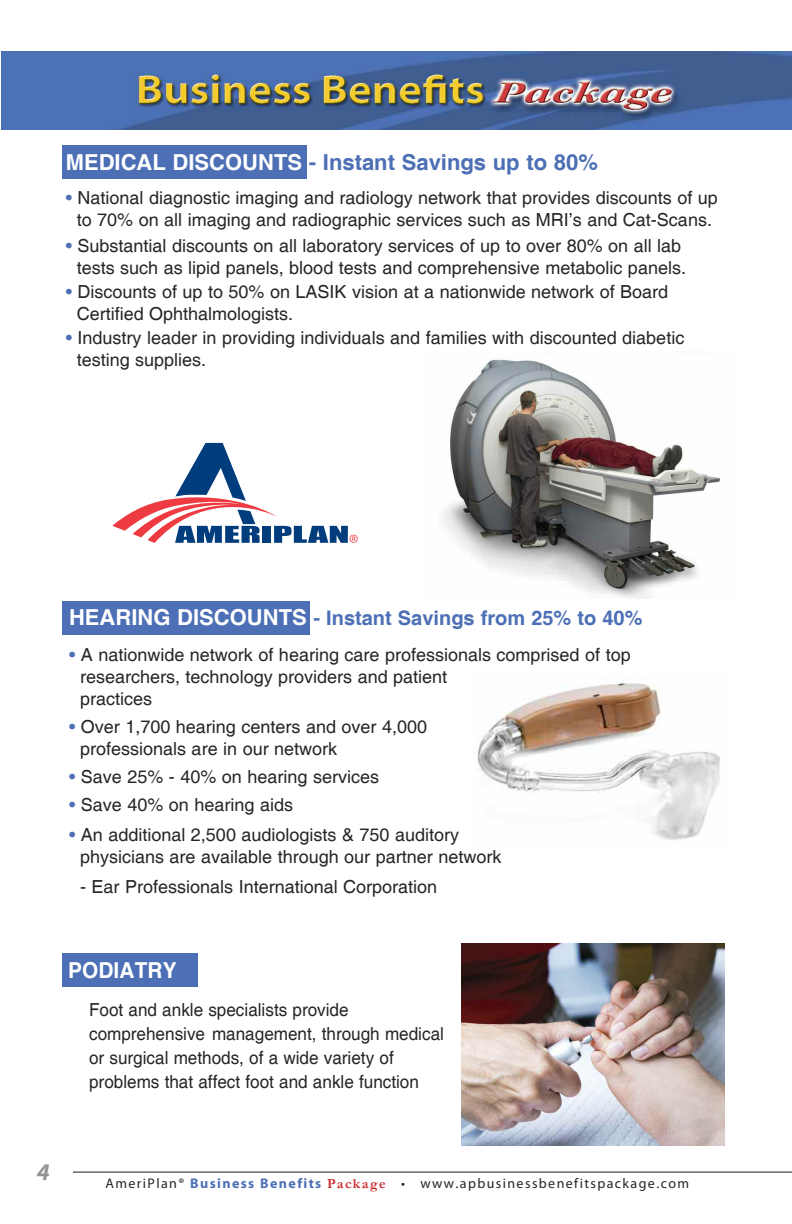
<style>
.page{position:relative;width:792px;height:1224px;background:#fff}
.page>*{position:absolute;margin:0;border:0;box-sizing:border-box;transform-origin:0 0}
.t1{font:italic 700 24px "Myriad Pro";color:#939393}
.t2{font:700 22px "Helvetica";color:#4c6fb5}
.t3{font:700 22px "Helvetica";letter-spacing:.005em;color:#fff;scale:.95 1}
.t4{font:700 20px "Helvetica";color:#4c6fb5}
.t5{font:18px/22px "Helvetica";color:#272627}
.t6{font:18px/24px "Helvetica";color:#272627;scale:.95 1}
.t7{font:18px "Myriad";color:#ee3a41}
.t8{font:14px "Myriad Pro";letter-spacing:.1em;color:#272627}
.s1{color:#fff}
.s2{color:#4c6fb5}
.s3{font-size:22px;color:#fff}
.s4{font-weight:700;color:#4c6fb5}
.s5{font-family:"Garamond";font-weight:700;color:#cc292b}
</style>
<div class="page">
<hr style="left:73px;top:1171px;width:719px;height:2px;background:#686768">
<img style="left:2px;top:52px;width:790px;height:78px">
<div style="left:63px;top:601px;width:247px;height:33px;background:#4c6fb5"></div>
<img style="left:477px;top:683px;width:243px;height:157px">
<div style="left:62px;top:145px;width:244px;height:34px;background:#4c6fb5"></div>
<img style="left:442px;top:359px;width:278px;height:240px">
<svg style="left:112px;top:443px;width:236px;height:100px"></svg>
<div style="left:62px;top:953px;width:136px;height:33px;background:#4c6fb5"></div>
<img style="left:461px;top:943px;width:264px;height:202px">
<p class="t2" style="left:66px;top:149px;width:534px"><span class="s1">MEDICAL DISCOUNTS</span> - Instant Savings up to 80%</p>
<p class="t5" style="left:66px;top:186px;width:654px;text-align:center"><span class="s2">•</span> National diagnostic imaging and radiology network that provides discounts of up to 70% on all imaging and radiographic services such as MRI’s and Cat-Scans.</p>
<p class="t5" style="left:66px;top:234px;width:622px;text-align:right"><span class="s2">•</span> Substantial discounts on all laboratory services of up to over 80% on all lab tests such as lipid panels, blood tests and comprehensive metabolic panels.</p>
<p class="t5" style="left:77px;top:280px;width:593px;text-indent:-11px"><span class="s2">•</span> Discounts of up to 50% on LASIK vision at a nationwide network of Board<br>Certified Ophthalmologists.</p>
<p class="t5" style="left:77px;top:326px;width:609px;text-indent:-11px"><span class="s2">•</span> Industry leader in providing individuals and families with discounted diabetic testing supplies.</p>
<p class="t7" style="left:349px;top:534px;width:11px">®</p>
<p class="t4" style="left:69px;top:606px;width:575px"><span class="s3">HEARING DISCOUNTS</span> - Instant Savings from 25% to 40%</p>
<p class="t5" style="left:80px;top:643px;width:552px;text-indent:-11px"><span class="s2">•</span> A nationwide network of hearing care professionals comprised of top researchers, technology providers and patient<br>practices</p>
<p class="t5" style="left:80px;top:715px;width:349px;text-indent:-11px"><span class="s2">•</span> Over 1,700 hearing centers and over 4,000 professionals are in our network</p>
<p class="t5" style="left:69px;top:765px;width:311px"><span class="s2">•</span> Save 25% - 40% on hearing services</p>
<p class="t5" style="left:69px;top:793px;width:225px"><span class="s2">•</span> Save 40% on hearing aids</p>
<p class="t5" style="left:80px;top:823px;width:423px;text-indent:-11px"><span class="s2">•</span> An additional 2,500 audiologists &amp; 750 auditory physicians are available through our partner network</p>
<p class="t5" style="left:80px;top:875px;width:359px">- Ear Professionals International Corporation</p>
<p class="t3" style="left:68px;top:957px;width:116px">PODIATRY</p>
<p class="t6" style="left:89px;top:998px;width:375px">Foot and ankle specialists provide comprehensive management, through medical or surgical methods, of a wide variety of problems that affect foot and ankle function</p>
<h1 class="t1" style="left:37px;top:1163px;width:14px">4</h1>
<p class="t8" style="left:105px;top:1178px;width:585px">AmeriPlan® <span class="s4">Business Benefits</span> <span class="s5">Package</span> • www.apbusinessbenefitspackage.com</p>
</div>
